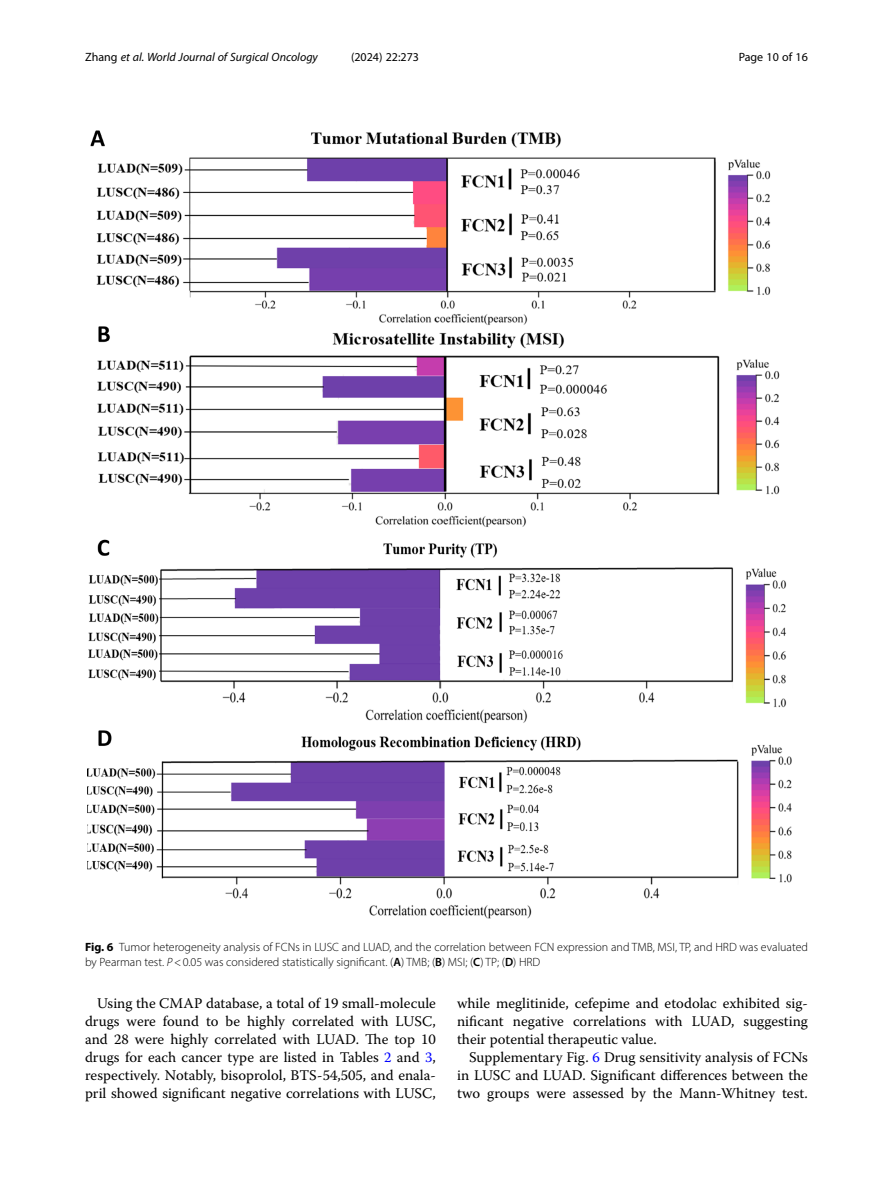
<style>
.page{position:relative;width:893px;height:1191px;background:#fff}
.page>*{position:absolute;margin:0;border:0;box-sizing:border-box;transform-origin:0 0}
.Body_Text_Indent{font:14.7px/18px "Warnock Pro";color:#000;text-align:justify}
.Figure_Caption{font:300 12px/15px "Myriad Pro";color:#000}
.t1{font:italic 12px "Myriad Pro";color:#000}
.t2{font:12px "Myriad Pro";color:#000}
.s1{font-style:normal}
.s2{font-weight:700}
.s3{font-style:italic}
.s4{font-weight:600}
.s5{color:#00f}
</style>
<div class="page">
<img style="left:87px;top:130px;width:705px;height:789px">
<p class="t1" style="left:85px;top:50px;width:234px"><span class="s1">Zhang</span> et al. World Journal of Surgical Oncology</p>
<p class="t2" style="left:351px;top:50px;width:70px">(2024) 22:273</p>
<p class="t2" style="left:739px;top:50px;width:71px">Page 10 of 16</p>
<p class="Figure_Caption" style="left:85px;top:939px;width:724px"><span class="s2">Fig. 6</span> Tumor heterogeneity analysis of FCNs in LUSC and LUAD, and the correlation between FCN expression and TMB, MSI, TP, and HRD was evaluated by Pearman test. <span class="s3">P</span>&lt;0.05 was considered statistically significant. (<span class="s4">A</span>) TMB; (<span class="s4">B</span>) MSI; (<span class="s4">C</span>) TP; (<span class="s4">D</span>) HRD</p>
<p class="Body_Text_Indent" style="left:85px;top:994px;width:352px;text-indent:12px">Using the CMAP database, a total of 19 small-molecule drugs were found to be highly correlated with LUSC, and 28 were highly correlated with LUAD. The top 10 drugs for each cancer type are listed in Tables <span class="s5">2</span> and <span class="s5">3</span>, respectively. Notably, bisoprolol, BTS-54,505, and enala&shy;pril showed significant negative correlations with LUSC,</p>
<p class="Body_Text_Indent" style="left:457px;top:994px;width:352px">while meglitinide, cefepime and etodolac exhibited sig&shy;nificant negative correlations with LUAD, suggesting their potential therapeutic value.</p>
<p class="Body_Text_Indent" style="left:457px;top:1048px;width:352px;text-indent:12px">Supplementary Fig. <span class="s5">6</span> Drug sensitivity analysis of FCNs in LUSC and LUAD. Significant differences between the two groups were assessed by the Mann-Whitney test.</p>
</div>
